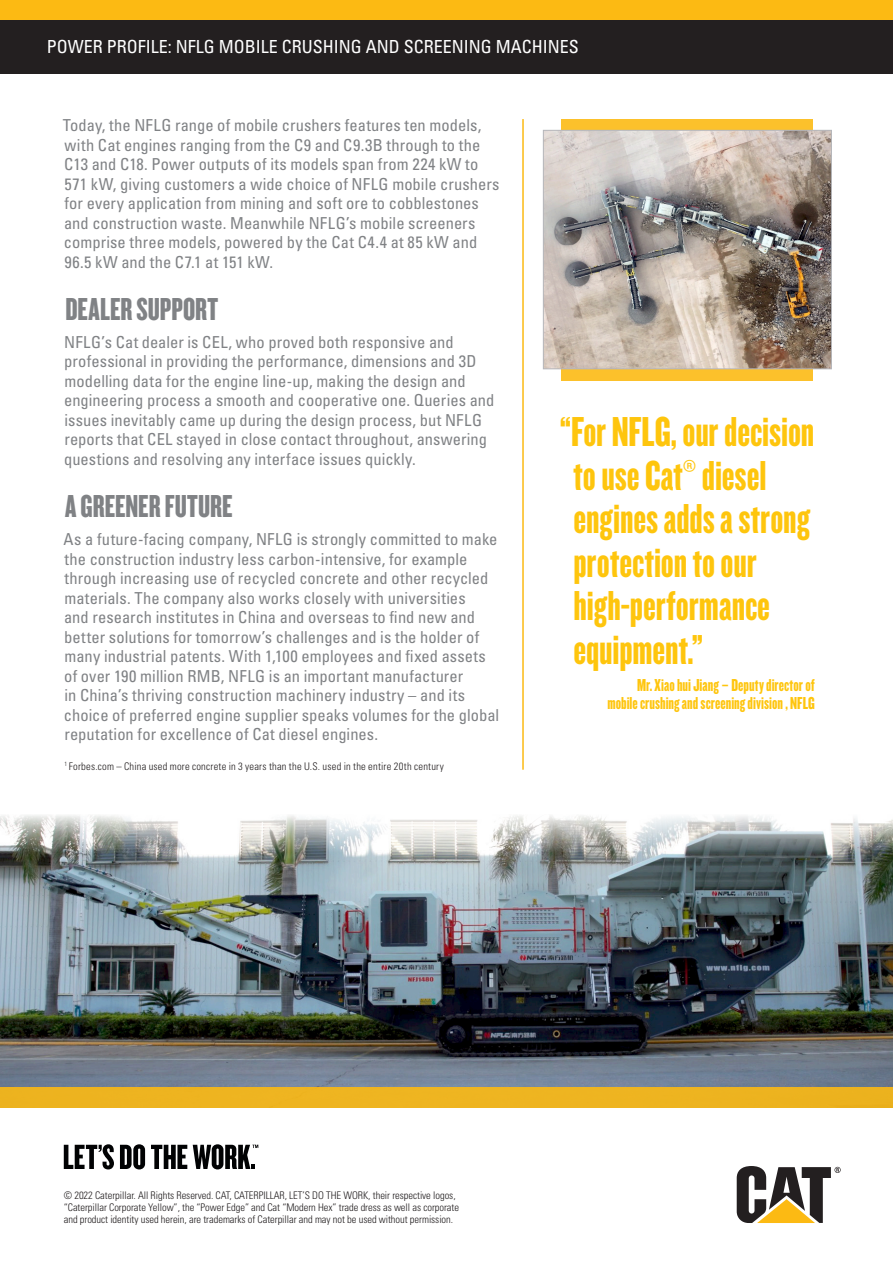
<style>
.page{position:relative;width:893px;height:1263px;background:#fff}
.page>*{position:absolute;margin:0;border:0;box-sizing:border-box;transform-origin:0 0}
.Yellow_Pull_quote{font:43.5px/43.5px "Knockout 68 Full Featherwt";letter-spacing:-.005em;color:#fec50d}
.Subhead{font:33px "Knockout 68 Full Featherwt";color:#808285}
.Yellow_Pull_quote-2{font:18px/18px "Knockout 68 Full Featherwt";color:#fec50d;text-align:right}
.PP_application{font:condensed 18px "Univers LT Std";color:#fff}
.Body_Copy{font:condensed 16.5px/19.5px "Univers LT Std";letter-spacing:.005em;color:#808285}
.Reg_wording{font:300 condensed 10.5px/12px "Univers LT Std";letter-spacing:-.005em;color:#231f20}
.Body_Copy-2{font:300 condensed 10.5px "Univers LT Std";letter-spacing:.025em;color:#231f20}
</style>
<div class="page">
<svg style="left:737px;top:1166px;width:104px;height:57px"></svg>
<svg style="left:64px;top:1144px;width:50px;height:25px"></svg>
<svg style="left:120px;top:1144px;width:25px;height:25px"></svg>
<svg style="left:151px;top:1145px;width:36px;height:24px"></svg>
<svg style="left:193px;top:1144px;width:65px;height:25px"></svg>
<img style="left:0;top:851px;width:893px;height:236px">
<div style="left:0;top:1087px;width:893px;height:21px;background:#eeb420"></div>
<div style="left:0;top:19px;width:893px;height:54px;background:#231f20"></div>
<div style="left:0;top:0;width:893px;height:19px;background:#fcba13"></div>
<svg style="left:562px;top:119px;width:251px;height:261px;background:#fac02e"></svg>
<img style="left:545px;top:132px;width:285px;height:235px">
<div style="left:543px;top:130px;width:289px;height:239px;border:1px solid #b6b7bb"></div>
<hr style="left:522px;top:119px;width:2px;height:651px;background:#fcba13">
<svg style="left:0;top:815px;width:893px;height:36px"></svg>
<p class="PP_application" style="left:47px;top:35px;width:534px">POWER PROFILE: NFLG MOBILE CRUSHING AND SCREENING MACHINES</p>
<p class="Body_Copy" style="left:63px;top:115px;width:438px">Today, the NFLG range of mobile crushers features ten models, with Cat engines ranging from the C9 and C9.3B through to the C13 and C18. Power outputs of its models span from 224 kW to 571 kW, giving customers a wide choice of NFLG mobile crushers for every application from mining and soft ore to cobblestones and construction waste. Meanwhile NFLG’s mobile screeners comprise three models, powered by the Cat C4.4 at 85 kW and 96.5 kW and the C7.1 at 151 kW.</p>
<p class="Subhead" style="left:65px;top:289px;width:154px">DEALER SUPPORT</p>
<p class="Body_Copy" style="left:64px;top:332px;width:432px">NFLG’s Cat dealer is CEL, who proved both responsive and professional in providing the performance, dimensions and 3D modelling data for the engine line-up, making the design and engineering process a smooth and cooperative one. Queries and issues inevitably came up during the design process, but NFLG reports that CEL stayed in close contact throughout, answering questions and resolving any interface issues quickly.</p>
<p class="Subhead" style="left:65px;top:486px;width:169px">A GREENER FUTURE</p>
<p class="Body_Copy" style="left:64px;top:529px;width:437px">As a future-facing company, NFLG is strongly committed to make the construction industry less carbon-intensive, for example through increasing use of recycled concrete and other recycled materials. The company also works closely with universities<br>and research institutes in China and overseas to find new and better solutions for tomorrow’s challenges and is the holder of many industrial patents. With 1,100 employees and fixed assets of over 190 million RMB, NFLG is an important manufacturer<br>in China’s thriving construction machinery industry – and its choice of preferred engine supplier speaks volumes for the global reputation for excellence of Cat diesel engines.</p>
<p class="Body_Copy-2" style="left:65px;top:760px;width:381px"><sup>1</sup> Forbes.com – China used more concrete in 3 years than the U.S. used in the entire 20th century</p>
<p class="Yellow_Pull_quote" style="left:573px;top:409px;width:242px;text-indent:-14px">“For NFLG, our decision to use Cat® diesel engines adds a strong protection to our high-performance equipment.”</p>
<p class="Yellow_Pull_quote-2" style="left:607px;top:675px;width:209px">Mr. Xiao hui Jiang – Deputy director of mobile crushing and screening division , NFLG</p>
<p class="Reg_wording" style="left:64px;top:1189px;width:397px">© 2022 Caterpillar. All Rights Reserved. CAT, CATERPILLAR, LET’S DO THE WORK, their respective logos, “Caterpillar Corporate Yellow”, the “Power Edge” and Cat “Modern Hex” trade dress as well as corporate and product identity used herein, are trademarks of Caterpillar and may not be used without permission.</p>
</div>
